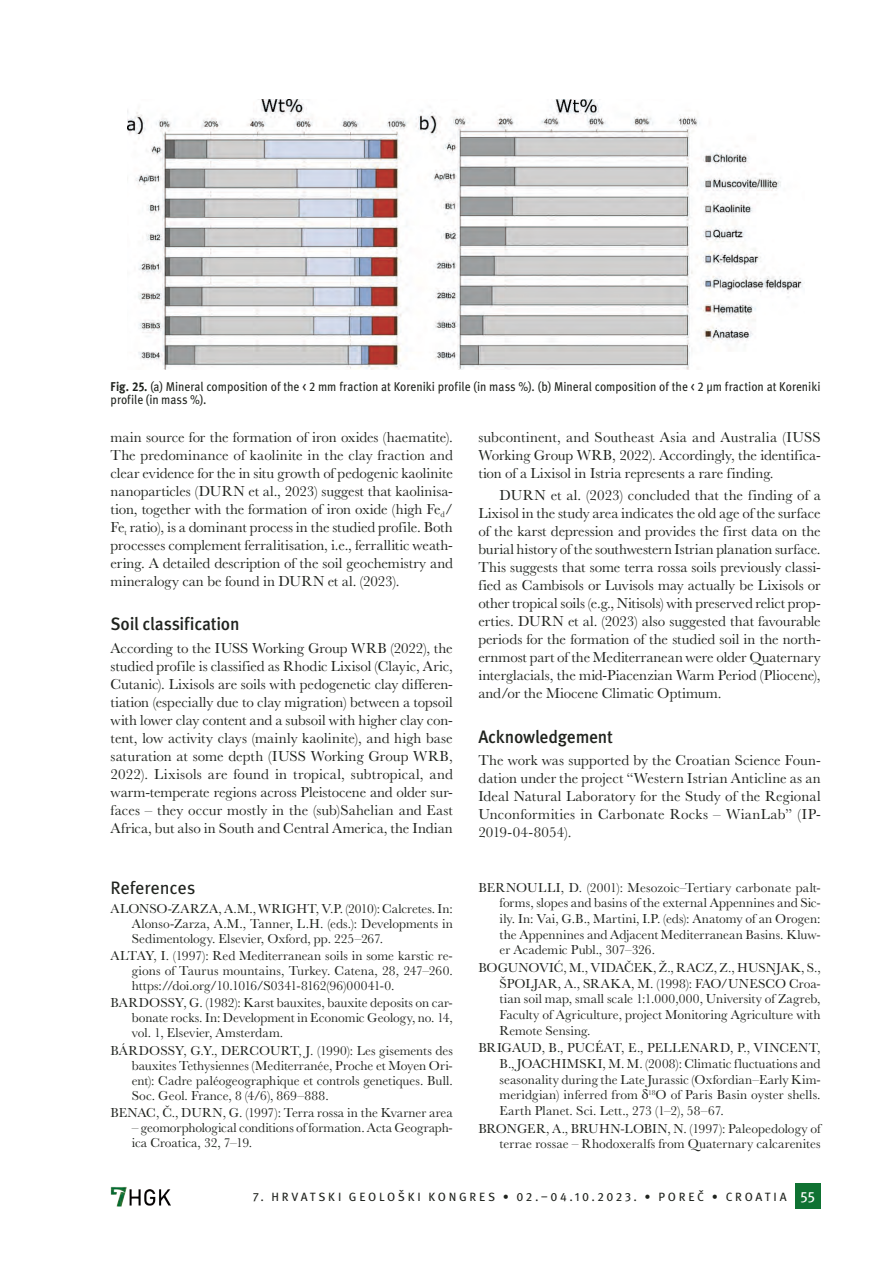
<style>
.page{position:relative;width:893px;height:1263px;background:#fff}
.page>*{position:absolute;margin:0;border:0;box-sizing:border-box;transform-origin:0 0}
.t1{font:500 18px "Meta Pro";letter-spacing:-.015em;color:#20231e;scale:.95 1}
.t2{font:18px "Meta Pro";letter-spacing:-.005em;color:#20231e}
.t3{font:15px/18px "Baskerville MT Pro";letter-spacing:.005em;color:#20231e;text-align:justify}
.t4{font:13.5px/15.6px "Baskerville MT Pro";color:#20231e;text-align:justify}
.t5{font:12.75px/13.5px "Meta Pro";color:#20231e;scale:.9 1}
.t6{font:12px "Meta Pro";letter-spacing:.225em;color:#20231e}
.s1{font-weight:700}
.s2{font-size:15px;color:#fff}
</style>
<div class="page">
<div style="left:795px;top:1184px;width:26px;height:25px;background:#0f7232"></div>
<img style="left:111px;top:1187px;width:59px;height:20px">
<img style="left:127px;top:99px;width:676px;height:270px">
<p class="t5" style="left:111px;top:380px;width:790px"><span class="s1">Fig. 25.</span> (a) Mineral composition of the &lt; 2 mm fraction at Koreniki profile (in mass %). (b) Mineral composition of the &lt; 2 μm fraction at Koreniki profile (in mass %).</p>
<p class="t3" style="left:111px;top:428px;width:344px">main source for the formation of iron oxides (haematite).<br>The predominance of kaolinite in the clay fraction and clear evidence for the in situ growth of pedogenic kaolinite nanoparticles (DURN et al., 2023) suggest that kaolinisa&shy;tion, together with the formation of iron oxide (high Fe<sub>d</sub>/ Fe<sub>t</sub> ratio), is a dominant process in the studied profile. Both processes complement ferralitisation, i.e., ferrallitic weath&shy;ering. A detailed description of the soil geochemistry and mineralogy can be found in DURN et al. (2023).</p>
<p class="t1" style="left:111px;top:613px;width:137px">Soil classification</p>
<p class="t3" style="left:111px;top:639px;width:344px">According to the IUSS Working Group WRB (2022), the studied profile is classified as Rhodic Lixisol (Clayic, Aric, Cutanic). Lixisols are soils with pedogenetic clay differen&shy;tiation (especially due to clay migration) between a topsoil with lower clay content and a subsoil with higher clay con&shy;tent, low activity clays (mainly kaolinite), and high base saturation at some depth (IUSS Working Group WRB, 2022). Lixisols are found in tropical, subtropical, and warm-temperate regions across Pleistocene and older sur&shy;faces – they occur mostly in the (sub)Sahelian and East Africa, but also in South and Central America, the Indian</p>
<p class="t3" style="left:478px;top:428px;width:344px">subcontinent, and Southeast Asia and Australia (IUSS Working Group WRB, 2022). Accordingly, the identifica&shy;tion of a Lixisol in Istria represents a rare finding.</p>
<p class="t3" style="left:478px;top:486px;width:344px;text-indent:21px">DURN et al. (2023) concluded that the finding of a Lixisol in the study area indicates the old age of the surface of the karst depression and provides the first data on the burial history of the southwestern Istrian planation surface.<br>This suggests that some terra rossa soils previously classi&shy;fied as Cambisols or Luvisols may actually be Lixisols or other tropical soils (e.g., Nitisols) with preserved relict prop&shy;erties. DURN et al. (2023) also suggested that favourable periods for the formation of the studied soil in the north&shy;ernmost part of the Mediterranean were older Quaternary interglacials, the mid-Piacenzian Warm Period (Pliocene), and/or the Miocene Climatic Optimum.</p>
<p class="t1" style="left:478px;top:725px;width:143px">Acknowledgement</p>
<p class="t3" style="left:478px;top:751px;width:344px">The work was supported by the Croatian Science Foun&shy;dation under the project “Western Istrian Anticline as an Ideal Natural Laboratory for the Study of the Regional Unconformities in Carbonate Rocks – WianLab” (IP-2019-04-8054).</p>
<p class="t2" style="left:111px;top:876px;width:87px">References</p>
<p class="t4" style="left:132px;top:901px;width:323px;line-height:15px;text-indent:-21px">ALONSO-ZARZA, A.M., WRIGHT, V.P. (2010): Calcretes. In:<br>Alonso-Zarza, A.M., Tanner, L.H. (eds.): Developments in Sedimentology. Elsevier, Oxford, pp. 225–267.</p>
<p class="t4" style="left:132px;top:948px;width:323px;line-height:15px;text-indent:-21px">ALTAY, I. (1997): Red Mediterranean soils in some karstic re&shy;gions of Taurus mountains, Turkey. Catena, 28, 247–260. https://doi.org/10.1016/S0341-8162(96)00041-0.</p>
<p class="t4" style="left:132px;top:995px;width:323px;line-height:15px;text-indent:-21px">BARDOSSY, G. (1982): Karst bauxites, bauxite deposits on car&shy;bonate rocks. In: Development in Economic Geology, no. 14, vol. 1, Elsevier, Amsterdam.</p>
<p class="t4" style="left:132px;top:1042px;width:323px;line-height:15px;text-indent:-21px">BÁRDOSSY, G.Y., DERCOURT, J. (1990): Les gisements des bauxites Tethysiennes (Mediterranée, Proche et Moyen Ori&shy;ent): Cadre paléogeographique et controls genetiques. Bull.<br>Soc. Geol. France, 8 (4/6), 869–888.</p>
<p class="t4" style="left:111px;top:1104px;width:344px">BENAC, Č., DURN, G. (1997): Terra rossa in the Kvarner area</p>
<p class="t4" style="left:132px;top:1120px;width:323px;line-height:15px">– geomorphological conditions of formation. Acta Geograph&shy;ica Croatica, 32, 7–19.</p>
<p class="t4" style="left:500px;top:879px;width:323px;text-indent:-21px">BERNOULLI, D. (2001): Mesozoic–Tertiary carbonate palt&shy;forms, slopes and basins of the external Appennines and Sic&shy;ily. In: Vai, G.B., Martini, I.P. (eds): Anatomy of an Orogen: the Appennines and Adjacent Mediterranean Basins. Kluw&shy;er Academic Publ., 307–326.</p>
<p class="t4" style="left:500px;top:960px;width:323px;text-indent:-21px">BOGUNOVIĆ, M., VIDAČEK, Ž., RACZ, Z., HUSNJAK, S., ŠPOLJAR, A., SRAKA, M. (1998): FAO/UNESCO Croa&shy;tian soil map, small scale 1:1.000,000, University of Zagreb, Faculty of Agriculture, project Monitoring Agriculture with Remote Sensing.</p>
<p class="t4" style="left:500px;top:1040px;width:323px;text-indent:-21px">BRIGAUD, B., PUCÉAT, E., PELLENARD, P., VINCENT, B., JOACHIMSKI, M. M. (2008): Climatic fluctuations and seasonality during the Late Jurassic (Oxfordian–Early Kim&shy;meridgian) inferred from <sup>18</sup>O of Paris Basin oyster shells.<br>Earth Planet. Sci. Lett., 273 (1–2), 58–67.</p>
<p class="t4" style="left:478px;top:1120px;width:344px;text-align:right">BRONGER, A., BRUHN-LOBIN, N. (1997): Paleopedology of terrae rossae – Rhodoxeralfs from Quaternary calcarenites</p>
<p class="t6" style="left:253px;top:1189px;width:564px">7. HRVATSKI GEOLOŠKI KONGRES • 02.–04.10.2023. • POREČ • CROATIA <span class="s2">55</span></p>
</div>
